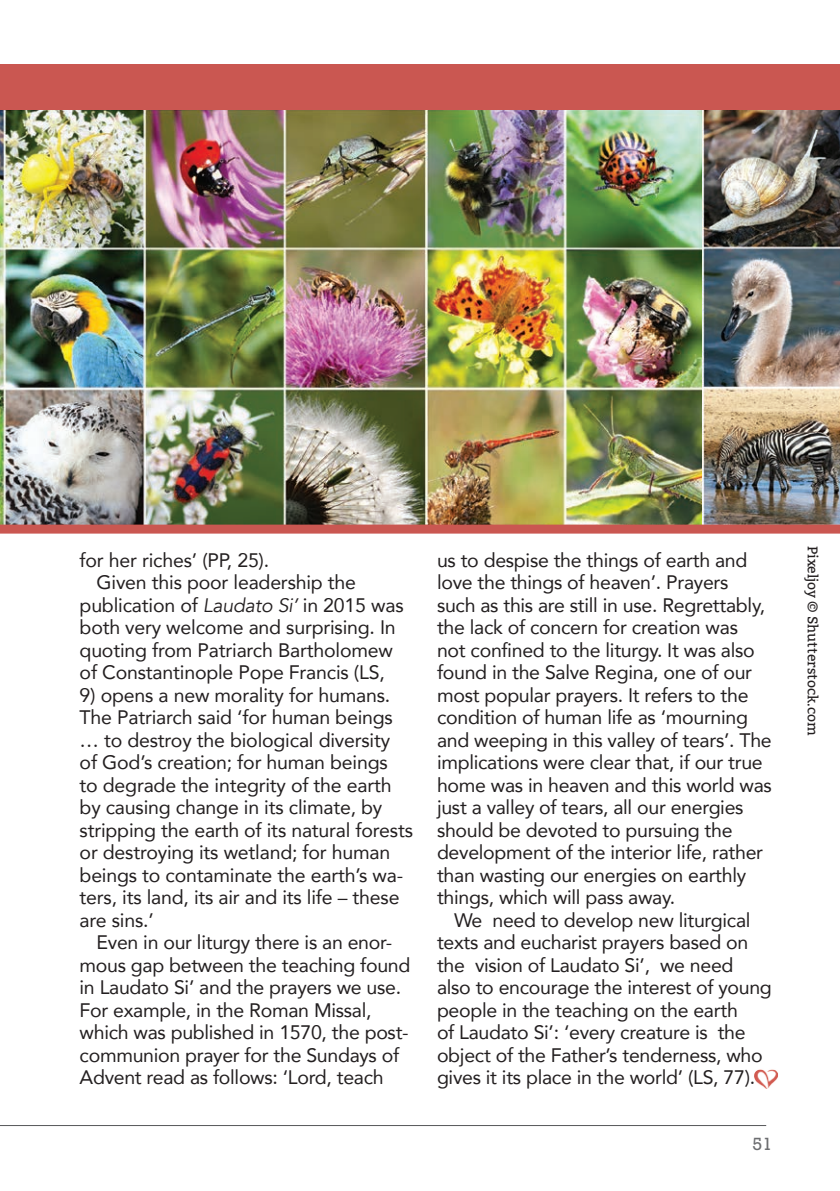
<style>
.page{position:relative;width:840px;height:1191px;background:#fff}
.page>*{position:absolute;margin:0;border:0;box-sizing:border-box;transform-origin:0 0}
.t1{font:19.6px/22.4px "Avenir";letter-spacing:-.015em;color:#231f20}
.t2{font:18px "Rockwell";color:#6c6d70}
.PHOTO_CREDIT{font:14px "Bitter";color:#231f20}
.s1{font-style:italic}
</style>
<div class="page">
<img style="left:0;top:110px;width:702px;height:414px">
<img style="left:702px;top:110px;width:137px;height:414px">
<hr style="left:0;top:1125px;width:765px;height:1px;background:#57585a">
<img style="left:754px;top:1069px;width:24px;height:20px">
<div style="left:0;top:524px;width:839px;height:9px;background:#ca5751"></div>
<div style="left:0;top:65px;width:839px;height:45px;background:#ca5751"></div>
<p class="t1" style="left:80px;top:548px;width:191px">for her riches’ (PP, 25).</p>
<p class="t1" style="left:80px;top:570px;width:325px;text-indent:17px">Given this poor leadership the publication of <span class="s1">Laudato Si’</span> in 2015 was both very welcome and surprising. In quoting from Patriarch Bartholomew of Constantinople Pope Francis (LS,</p>
<p class="t1" style="left:80px;top:683px;width:335px">9) opens a new morality for humans.<br>The Patriarch said ‘for human beings … to destroy the biological diversity<br>of God’s creation; for human beings<br>to degrade the integrity of the earth by causing change in its climate, by stripping the earth of its natural forests or destroying its wetland; for human beings to contaminate the earth’s wa&shy;ters, its land, its air and its life – these are sins.’</p>
<p class="t1" style="left:80px;top:931px;width:332px;text-indent:17px">Even in our liturgy there is an enor&shy;mous gap between the teaching found in Laudato Si’ and the prayers we use.<br>For example, in the Roman Missal, which was published in 1570, the post&shy;communion prayer for the Sundays of Advent read as follows: ‘Lord, teach</p>
<p class="t1" style="left:437px;top:548px;width:336px">us to despise the things of earth and love the things of heaven’. Prayers<br>such as this are still in use. Regrettably, the lack of concern for creation was<br>not confined to the liturgy. It was also found in the Salve Regina, one of our most popular prayers. It refers to the condition of human life as ‘mourning and weeping in this valley of tears’. The implications were clear that, if our true home was in heaven and this world was just a valley of tears, all our energies should be devoted to pursuing the development of the interior life, rather than wasting our energies on earthly things, which will pass away.</p>
<p class="t1" style="left:437px;top:908px;width:336px;text-indent:17px">We need to develop new liturgical texts and eucharist prayers based on the vision of Laudato Si’, we need also to encourage the interest of young people in the teaching on the earth<br>of Laudato Si’: ‘every creature is the object of the Father’s tenderness, who gives it its place in the world’ (LS, 77).</p>
<p class="t2" style="left:752px;top:1133px;width:21px">51</p>
<p class="PHOTO_CREDIT" style="left:821px;top:545px;width:191px;rotate:90deg">Pixeljoy © Shutterstock.com</p>
</div>
